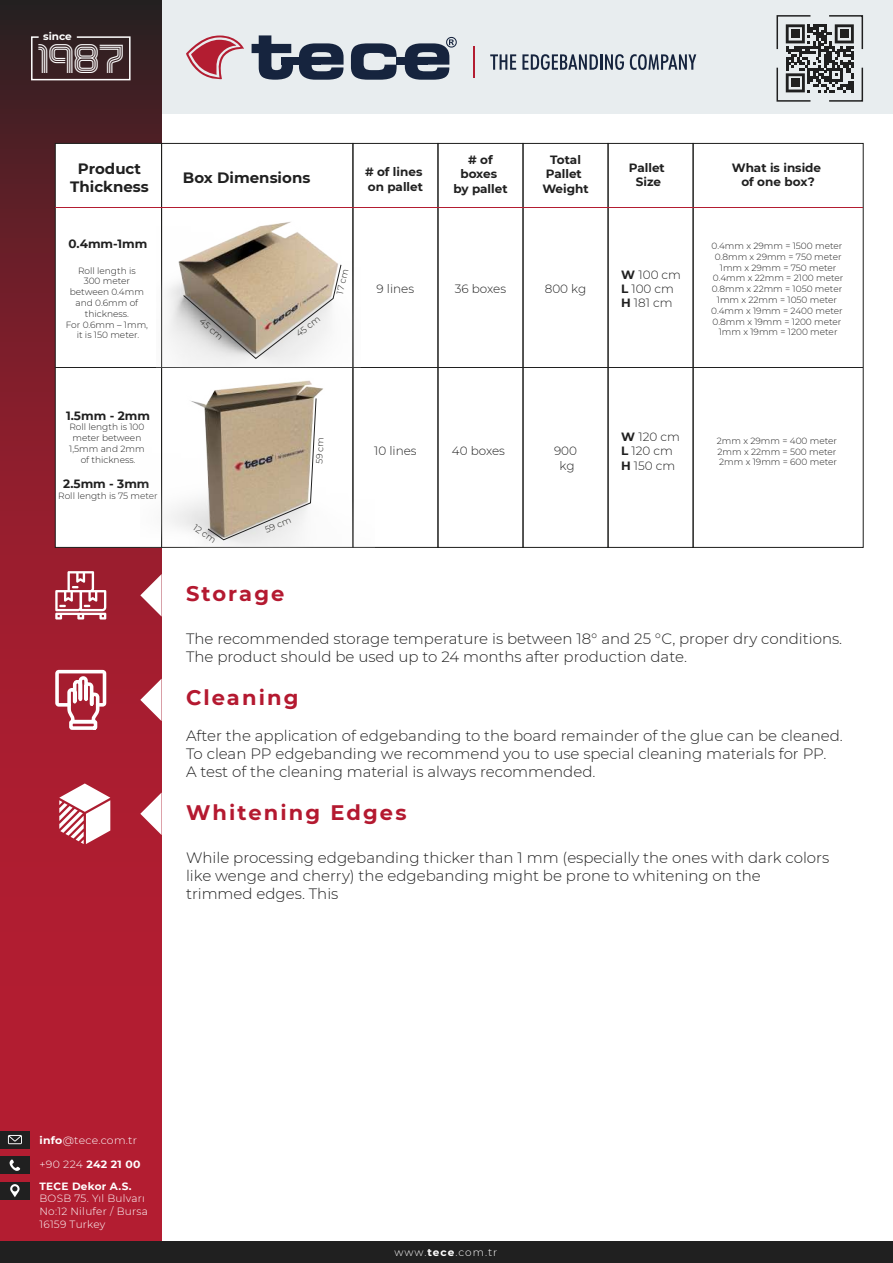
<style>
.page{position:relative;width:893px;height:1263px;background:#e8edef}
.page>*{position:absolute;margin:0;border:0;box-sizing:border-box;transform-origin:0 0}
.t1{font:42px "Incopins Clusters";color:#fff}
.t2{font:700 21px "Montserrat";letter-spacing:.1em;color:#b41930}
.t3{font:300 15px/18px "Montserrat";color:#202020}
.t4{font:700 15px/18px "Montserrat";color:#202020;text-align:center}
.t5{font:700 12px/14.4px "Montserrat";color:#202020;text-align:center}
.t6{font:300 12px/14.4px "Montserrat";color:#202020}
.t7{font:300 10.5px/12.6px "Montserrat";letter-spacing:.025em;color:#fff}
.t8{font:700 10.5px "Montserrat";letter-spacing:.025em;color:#fff}
.t9{font:300 10.5px "Montserrat";letter-spacing:.025em;color:#fff;scale:1.04 1}
.t10{font:700 10.5px "Montserrat";letter-spacing:.025em;color:#fff;scale:1.04 1}
.t11{font:300 9px/10.8px "Montserrat";color:#202020;text-align:center}
.t12{font:300 9px "Montserrat";color:#1d1d1b}
.s1{font-weight:700}
.s2{font-weight:300}
</style>
<div class="page">
<div style="left:0;top:115px;width:893px;height:1148px;background:#fff"></div>
<svg style="left:0;top:0;width:162px;height:1242px;background:#941d2d"></svg>
<hr style="left:473px;top:47px;width:2px;height:31px;background:#b31d31">
<svg style="left:490px;top:54px;width:26px;height:16px"></svg>
<svg style="left:522px;top:54px;width:102px;height:16px"></svg>
<svg style="left:630px;top:54px;width:66px;height:16px"></svg>
<svg style="left:252px;top:35px;width:41px;height:45px"></svg>
<svg style="left:299px;top:43px;width:45px;height:37px"></svg>
<svg style="left:351px;top:43px;width:46px;height:37px"></svg>
<svg style="left:405px;top:37px;width:52px;height:43px"></svg>
<div style="left:397px;top:57px;width:31px;height:8px;background:#16243e"></div>
<div style="left:282px;top:57px;width:39px;height:8px;background:#16243e"></div>
<svg style="left:186px;top:35px;width:58px;height:45px"></svg>
<svg style="left:30px;top:36px;width:101px;height:45px;background:#453134"></svg>
<svg style="left:776px;top:15px;width:88px;height:87px"></svg>
<div style="left:0;top:1242px;width:893px;height:21px;background:#202020"></div>
<svg style="left:140px;top:574px;width:22px;height:43px"></svg>
<svg style="left:55px;top:571px;width:51px;height:48px"></svg>
<div style="left:353px;top:143px;width:85px;height:405px;border:1px solid #1d1d1b"></div>
<div style="left:523px;top:143px;width:85px;height:405px;border:1px solid #1d1d1b"></div>
<div style="left:608px;top:143px;width:85px;height:405px;border:1px solid #1d1d1b"></div>
<div style="left:55px;top:143px;width:107px;height:405px;background:#fff;border:1px solid #1d1d1b"></div>
<div style="left:693px;top:143px;width:170px;height:405px;border:1px solid #1d1d1b"></div>
<hr style="left:55px;top:207px;width:808px;height:1px;background:#b31d31">
<hr style="left:55px;top:368px;width:808px;height:1px;background:#202020">
<svg style="left:140px;top:679px;width:22px;height:42px"></svg>
<svg style="left:55px;top:670px;width:51px;height:60px"></svg>
<svg style="left:140px;top:792px;width:22px;height:43px"></svg>
<svg style="left:59px;top:783px;width:51px;height:61px"></svg>
<img style="left:157px;top:215px;width:204px;height:153px">
<svg style="left:183px;top:264px;width:158px;height:95px"></svg>
<img style="left:140px;top:372px;width:234px;height:175px">
<svg style="left:208px;top:398px;width:108px;height:142px;background:#b4a48f"></svg>
<div style="left:0;top:1157px;width:30px;height:17px;background:#202020"></div>
<svg style="left:10px;top:1159px;width:10px;height:12px"></svg>
<div style="left:0;top:1131px;width:30px;height:17px;background:#202020"></div>
<svg style="left:8px;top:1135px;width:14px;height:9px"></svg>
<div style="left:0;top:1182px;width:30px;height:17px;background:#202020"></div>
<svg style="left:10px;top:1184px;width:10px;height:13px"></svg>
<p class="t8" style="left:43px;top:29px;width:30px">since</p>
<h1 class="t1" style="left:38px;top:44px;width:88px">1987</h1>
<p class="t4" style="left:70px;top:159px;width:80px">Product<br>Thickness</p>
<p class="t4" style="left:183px;top:167px;width:129px">Box Dimensions</p>
<p class="t5" style="left:365px;top:164px;width:59px;text-align:left"># of lines on pallet</p>
<p class="t5" style="left:453px;top:152px;width:56px"># of boxes by pallet</p>
<p class="t5" style="left:542px;top:152px;width:48px">Total<br>Pallet<br>Weight</p>
<p class="t5" style="left:629px;top:160px;width:38px">Pallet<br>Size</p>
<p class="t5" style="left:732px;top:160px;width:91px">What is inside of one box?</p>
<p class="t5" style="left:69px;top:236px;width:80px">0.4mm-1mm</p>
<p class="t11" style="left:66px;top:265px;width:84px">Roll length is<br>300 meter between 0.4mm and 0.6mm of thickness.<br>For 0.6mm – 1mm, it is 150 meter.</p>
<p class="t5" style="left:66px;top:407px;width:85px">1.5mm - 2mm</p>
<p class="t11" style="left:69px;top:421px;width:77px">Roll length is 100 meter between<br>1,5mm and 2mm of thickness.</p>
<p class="t5" style="left:63px;top:476px;width:88px">2.5mm - 3mm</p>
<p class="t11" style="left:58px;top:490px;width:101px">Roll length is 75 meter</p>
<p class="t12" style="left:205px;top:315px;width:29px;rotate:42deg">45 cm</p>
<p class="t12" style="left:293px;top:330px;width:29px;rotate:-38deg">45 cm</p>
<p class="t12" style="left:334px;top:292px;width:27px;rotate:-77deg">17 cm</p>
<p class="t6" style="left:377px;top:281px;width:39px">9 lines</p>
<p class="t6" style="left:455px;top:281px;width:53px">36 boxes</p>
<p class="t6" style="left:545px;top:281px;width:43px">800 kg</p>
<p class="t6" style="left:621px;top:267px;width:61px"><span class="s1">W</span> 100 cm<br><span class="s1">L</span> 100 cm<br><span class="s1">H</span> 181 cm</p>
<p class="t11" style="left:711px;top:240px;width:134px">0.4mm x 29mm = 1500 meter<br>0.8mm x 29mm = 750 meter<br>1mm x 29mm = 750 meter<br>0.4mm x 22mm = 2100 meter<br>0.8mm x 22mm = 1050 meter<br>1mm x 22mm = 1050 meter<br>0.4mm x 19mm = 2400 meter<br>0.8mm x 19mm = 1200 meter<br>1mm x 19mm = 1200 meter</p>
<p class="t12" style="left:198px;top:521px;width:27px;rotate:35deg">12 cm</p>
<p class="t12" style="left:263px;top:524px;width:29px;rotate:-23deg">59 cm</p>
<p class="t12" style="left:313px;top:464px;width:29px;rotate:-87deg">59 cm</p>
<p class="t6" style="left:621px;top:429px;width:60px"><span class="s1">W</span> 120 cm<br><span class="s1">L</span> 120 cm<br><span class="s1">H</span> 150 cm</p>
<p class="t6" style="left:374px;top:444px;width:44px">10 lines</p>
<p class="t6" style="left:452px;top:444px;width:55px">40 boxes</p>
<p class="t6" style="left:554px;top:444px;width:25px;text-align:center">900 kg</p>
<p class="t11" style="left:717px;top:435px;width:122px;text-align:justify">2mm x 29mm = 400 meter 2mm x 22mm = 500 meter 2mm x 19mm = 600 meter</p>
<h2 class="t2" style="left:186px;top:578px;width:100px">Storage</h2>
<p class="t3" style="left:186px;top:629px;width:658px">The recommended storage temperature is between 18° and 25 °C, proper dry conditions.<br>The product should be used up to 24 months after production date.</p>
<h2 class="t2" style="left:186px;top:682px;width:114px">Cleaning</h2>
<p class="t3" style="left:186px;top:726px;width:658px">After the application of edgebanding to the board remainder of the glue can be cleaned.<br>To clean PP edgebanding we recommend you to use special cleaning materials for PP.<br>A test of the cleaning material is always recommended.</p>
<h2 class="t2" style="left:186px;top:798px;width:222px">Whitening Edges</h2>
<p class="t3" style="left:186px;top:849px;width:645px">While processing edgebanding thicker than 1 mm (especially the ones with dark colors like wenge and cherry) the edgebanding might be prone to whitening on the trimmed edges. This</p>
<p class="t9" style="left:39px;top:1133px;width:95px"><span class="s1">info</span>@tece.com.tr</p>
<p class="t8" style="left:39px;top:1178px;width:94px">TECE Dekor A.S.</p>
<p class="t7" style="left:39px;top:1192px;width:110px">BOSB 75. Yıl Bulvarı<br>No:12 Nilufer / Bursa<br>16159 Turkey</p>
<p class="t10" style="left:39px;top:1157px;width:99px"><span class="s2">+90 224</span> 242 21 00</p>
<p class="t7" style="left:394px;top:1246px;width:104px">www.<span class="s1">tece</span>.com.tr</p>
</div>
